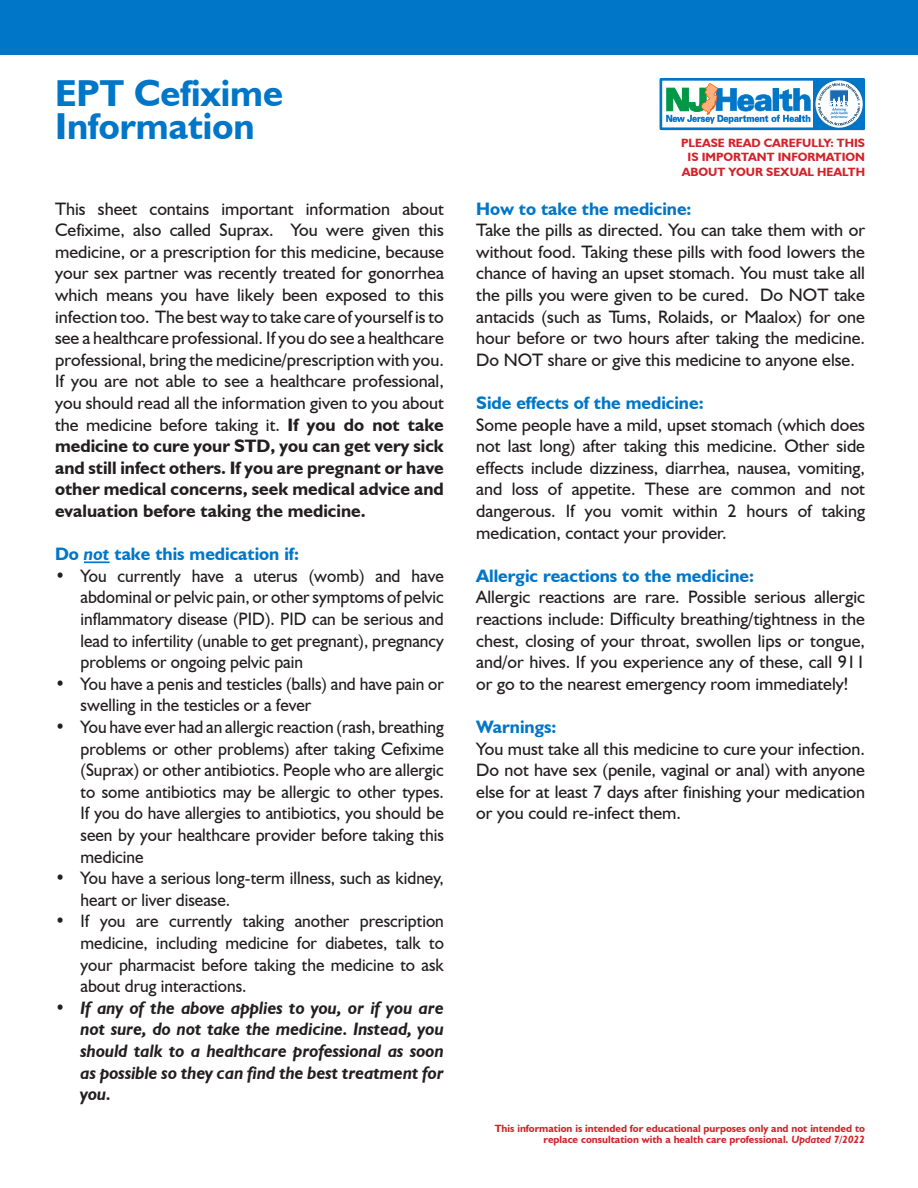
<style>
.page{position:relative;width:918px;height:1188px;background:#fff}
.page>*{position:absolute;margin:0;border:0;box-sizing:border-box;transform-origin:0 0}
.t1{font:700 37.5px/33px "Humanist 521 BT";color:#0076c8}
.t2{font:18px/21.6px "Humanist 521 BT";color:#231f20;text-align:justify}
.t3{font:18px/21.6px "Humanist 521 BT";color:#231f20;text-align:justify;scale:.96 1}
.t4{font:italic 700 18px/21.6px "Humanist 521 BT";color:#231f20;text-align:justify;scale:.96 1}
.t5{font:700 18px "Humanist 521 BT";color:#0076c8}
.t6{font:700 12px/14.4px "Humanist 521 BT";color:#d1232a;text-align:center}
.t7{font:700 10.5px/10.5px "Humanist 521 BT";color:#d1232a;text-align:right}
.s1{font-weight:700}
.s2{font-style:italic}
.s3{font-weight:400;font-style:normal}
</style>
<div class="page">
<hr style="left:84px;top:561px;width:26px;height:2px;background:#0076c8">
<div style="left:660px;top:78px;width:205px;height:52px;border:3px solid #0076c8"></div>
<svg style="left:666px;top:79px;width:198px;height:50px"></svg>
<div style="left:0;top:0;width:918px;height:55px;background:#0076c8"></div>
<p class="t1" style="left:55px;top:76px;width:229px">EPT Cefixime<br>Information</p>
<p class="t2" style="left:55px;top:197px;width:390px">This sheet contains important information about Cefixime, also called Suprax. You were given this medicine, or a prescription for this medicine, because your sex partner was recently treated for gonorrhea which means you have likely been exposed to this infection too. The best way to take care of yourself is to see a healthcare professional. If you do see a healthcare professional, bring the medicine/prescription with you.<br>If you are not able to see a healthcare professional, you should read all the information given to you about the medicine before taking it. <span class="s1">If you do not take medicine to cure your STD, you can get very sick and still infect others. If you are pregnant or have other medical concerns, seek medical advice and evaluation before taking the medicine.</span></p>
<p class="t5" style="left:55px;top:543px;width:245px">Do <span class="s2">not</span> take this medication if:</p>
<p class="t3" style="left:81px;top:565px;width:380px;text-indent:-26px">• You currently have a uterus (womb) and have abdominal or pelvic pain, or other symptoms of pelvic inflammatory disease (PID). PID can be serious and lead to infertility (unable to get pregnant), pregnancy problems or ongoing pelvic pain</p>
<p class="t3" style="left:81px;top:673px;width:380px;text-indent:-26px">• You have a penis and testicles (balls) and have pain or swelling in the testicles or a fever</p>
<p class="t3" style="left:81px;top:716px;width:380px;text-indent:-26px">• You have ever had an allergic reaction (rash, breathing problems or other problems) after taking Cefixime (Suprax) or other antibiotics. People who are allergic to some antibiotics may be allergic to other types.<br>If you do have allergies to antibiotics, you should be seen by your healthcare provider before taking this medicine</p>
<p class="t3" style="left:81px;top:867px;width:380px;text-indent:-26px">• You have a serious long-term illness, such as kidney, heart or liver disease.</p>
<p class="t3" style="left:81px;top:910px;width:380px;text-indent:-26px">• If you are currently taking another prescription medicine, including medicine for diabetes, talk to your pharmacist before taking the medicine to ask about drug interactions.</p>
<p class="t4" style="left:81px;top:997px;width:380px;text-indent:-26px"><span class="s3">•</span> If any of the above applies to you, or if you are not sure, do not take the medicine. Instead, you should talk to a healthcare professional as soon as possible so they can find the best treatment for you.</p>
<p class="t6" style="left:681px;top:135px;width:185px">PLEASE READ CAREFULLY: THIS<br>IS IMPORTANT INFORMATION<br>ABOUT YOUR SEXUAL HEALTH</p>
<p class="t5" style="left:476px;top:197px;width:217px">How to take the medicine:</p>
<p class="t2" style="left:476px;top:219px;width:390px">Take the pills as directed. You can take them with or without food. Taking these pills with food lowers the chance of having an upset stomach. You must take all the pills you were given to be cured. Do NOT take antacids (such as Tums, Rolaids, or Maalox) for one hour before or two hours after taking the medicine.<br>Do NOT share or give this medicine to anyone else.</p>
<p class="t5" style="left:476px;top:392px;width:229px">Side effects of the medicine:</p>
<p class="t2" style="left:476px;top:413px;width:390px">Some people have a mild, upset stomach (which does not last long) after taking this medicine. Other side effects include dizziness, diarrhea, nausea, vomiting, and loss of appetite. These are common and not dangerous. If you vomit within 2 hours of taking medication, contact your provider.</p>
<p class="t5" style="left:476px;top:565px;width:279px">Allergic reactions to the medicine:</p>
<p class="t2" style="left:476px;top:586px;width:390px">Allergic reactions are rare. Possible serious allergic reactions include: Difficulty breathing/tightness in the chest, closing of your throat, swollen lips or tongue, and/or hives. If you experience any of these, call 911 or go to the nearest emergency room immediately!</p>
<p class="t5" style="left:476px;top:716px;width:82px">Warnings:</p>
<p class="t2" style="left:476px;top:737px;width:390px">You must take all this medicine to cure your infection.<br>Do not have sex (penile, vaginal or anal) with anyone else for at least 7 days after finishing your medication or you could re-infect them.</p>
<p class="t7" style="left:495px;top:1123px;width:372px">This information is intended for educational purposes only and not intended to replace consultation with a health care professional. <span class="s2">Updated 7/2022</span></p>
</div>
